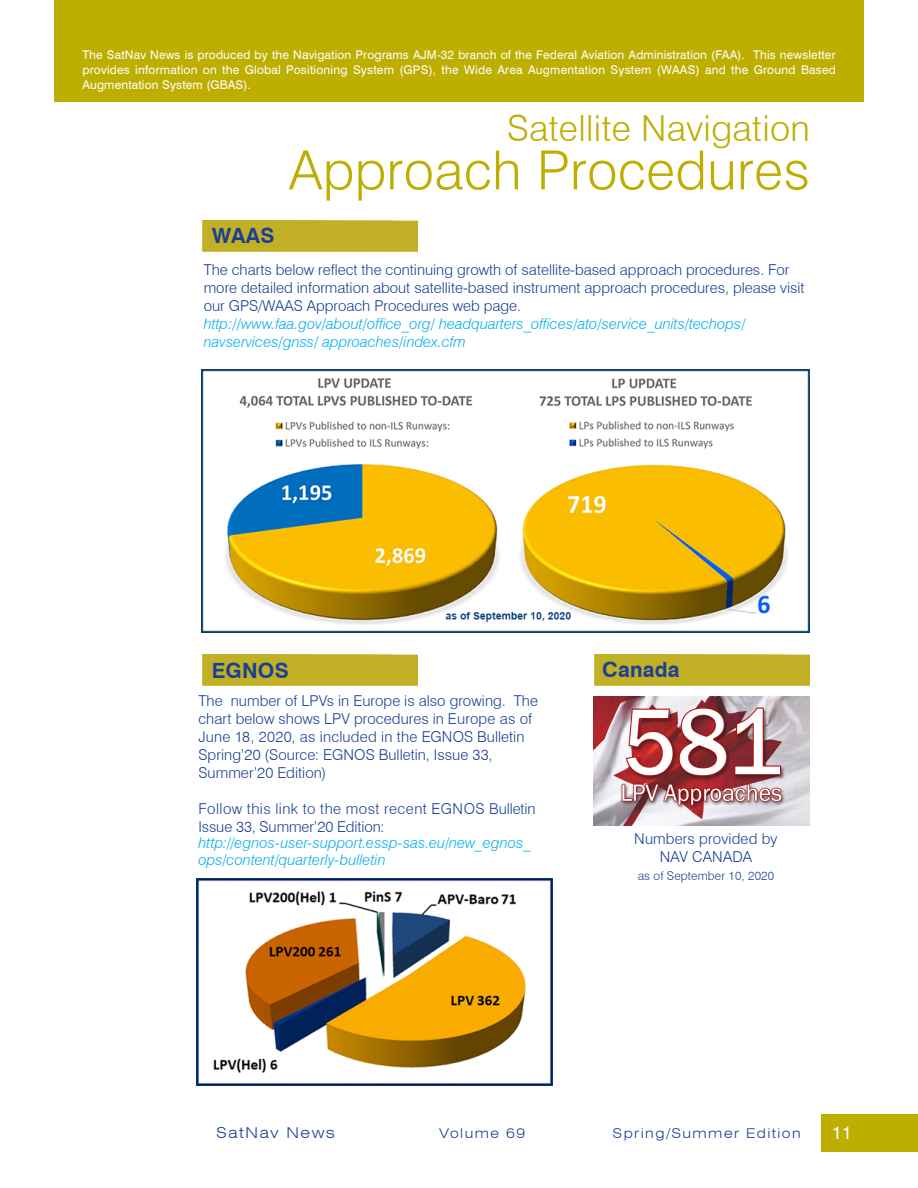
<style>
.page{position:relative;width:918px;height:1188px;background:#fff}
.page>*{position:absolute;margin:0;border:0;box-sizing:border-box;transform-origin:0 0}
.t1{font:300 54px "Swiss 721 BT";letter-spacing:.01em;color:#bfae02}
.t2{font:300 36px "Swiss 721 BT";letter-spacing:.01em;color:#bfae02}
.t3{font:700 21px "Swiss 721 BT";letter-spacing:.01em;color:#1b3f94}
.t4{font:18px "Swiss 721 BT";color:#fff}
.t5{font:300 15px/18px "Swiss 721 BT";color:#1b3f94}
.t6{font:italic 300 15px/16.5px "Swiss 721 BT";letter-spacing:.005em;color:#00aeef}
.t7{font:300 expanded 15px "Swiss 721 BT";letter-spacing:.095em;color:#1b3f94}
.t8{font:300 expanded 13.5px "Swiss 721 BT";letter-spacing:.11em;color:#1b3f94}
.t9{font:12px/15px "Swiss 721 BT";letter-spacing:.015em;color:#fff;text-align:justify}
.t10{font:300 12px "Swiss 721 BT";letter-spacing:.01em;color:#1b3f94}
.s1{font-style:italic;color:#00aeef}
</style>
<div class="page">
<div style="left:822px;top:1114px;width:96px;height:38px;background:#bfae02"></div>
<div style="left:54px;top:0;width:810px;height:101px;background:#bfae02"></div>
<div style="left:594px;top:655px;width:216px;height:31px;background:#c1b026"></div>
<img style="left:594px;top:696px;width:216px;height:130px">
<div style="left:202px;top:655px;width:216px;height:31px;background:#c1b026"></div>
<div style="left:202px;top:221px;width:216px;height:31px;background:#c1b026"></div>
<img style="left:197px;top:879px;width:356px;height:206px">
<img style="left:202px;top:369px;width:608px;height:264px">
<p class="t9" style="left:82px;top:47px;width:755px">The SatNav News is produced by the Navigation Programs AJM-32 branch of the Federal Aviation Administration (FAA). This newsletter provides information on the Global Positioning System (GPS), the Wide Area Augmentation System (WAAS) and the Ground Based Augmentation System (GBAS).</p>
<p class="t3" style="left:212px;top:221px;width:64px">WAAS</p>
<p class="t2" style="left:507px;top:107px;width:304px">Satellite Navigation</p>
<p class="t1" style="left:289px;top:137px;width:522px">Approach Procedures</p>
<p class="t5" style="left:204px;top:261px;width:602px">The charts below reflect the continuing growth of satellite-based approach procedures. For more detailed information about satellite-based instrument approach procedures, please visit our GPS/WAAS Approach Procedures web page.<br><span class="s1">http://www.faa.gov/about/office_org/ headquarters_offices/ato/service_units/techops/ navservices/gnss/ approaches/index.cfm</span></p>
<p class="t3" style="left:212px;top:656px;width:79px">EGNOS</p>
<p class="t3" style="left:602px;top:655px;width:79px">Canada</p>
<p class="t5" style="left:198px;top:691px;width:341px">The number of LPVs in Europe is also growing. The chart below shows LPV procedures in Europe as of June 18, 2020, as included in the EGNOS Bulletin Spring’20 (Source: EGNOS Bulletin, Issue 33, Summer’20 Edition)</p>
<p class="t5" style="left:198px;top:799px;width:339px">Follow this link to the most recent EGNOS Bulletin<br>Issue 33, Summer’20 Edition:</p>
<p class="t6" style="left:198px;top:835px;width:334px">http://egnos-user-support.essp-sas.eu/new_egnos_ ops/content/quarterly-bulletin</p>
<p class="t5" style="left:634px;top:829px;width:145px">Numbers provided by</p>
<p class="t5" style="left:660px;top:847px;width:94px">NAV CANADA</p>
<p class="t10" style="left:638px;top:868px;width:138px">as of September 10, 2020</p>
<p class="t7" style="left:216px;top:1124px;width:120px">SatNav News</p>
<p class="t8" style="left:439px;top:1125px;width:88px">Volume 69</p>
<p class="t8" style="left:613px;top:1125px;width:190px">Spring/Summer Edition</p>
<p class="t4" style="left:832px;top:1120px;width:21px">11</p>
</div>
